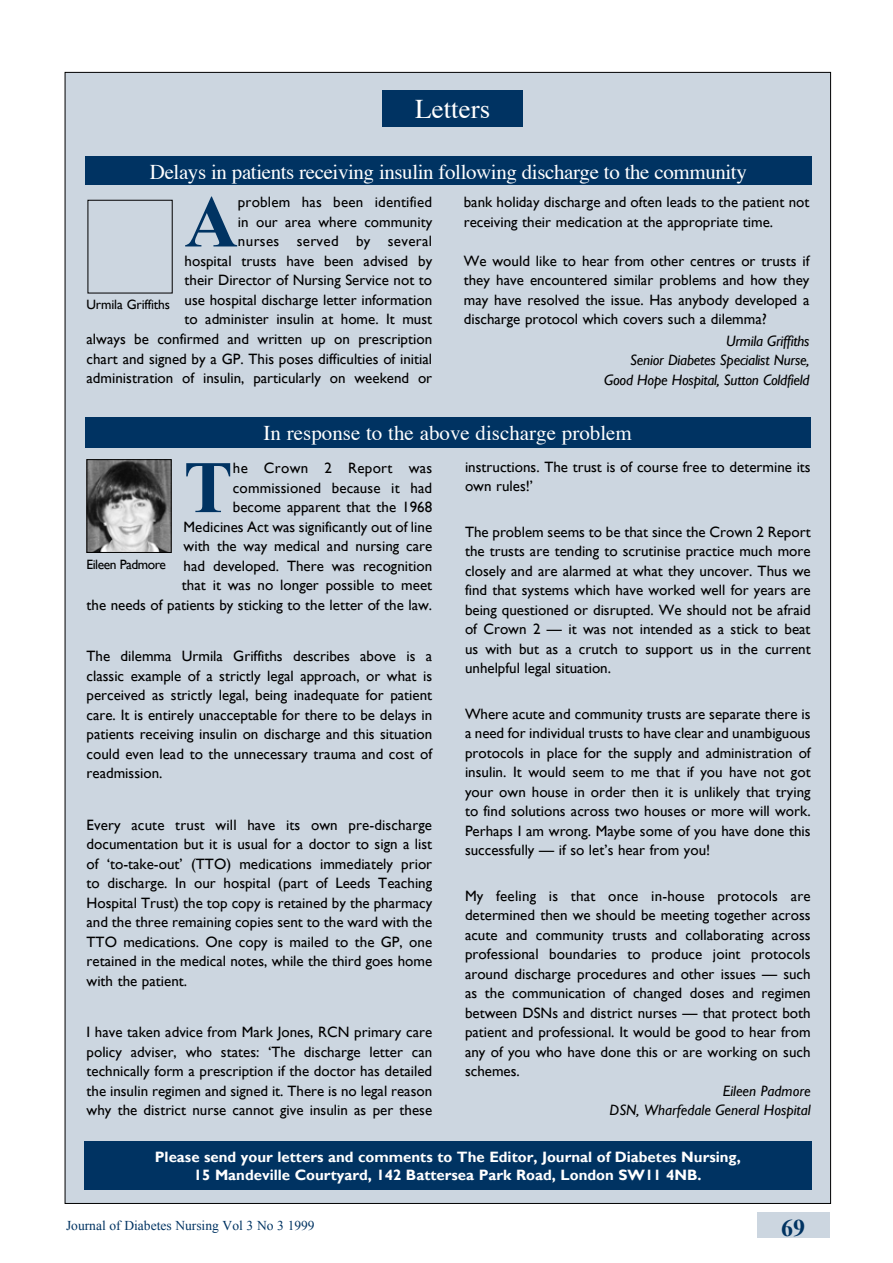
<style>
.page{position:relative;width:893px;height:1263px;background:#fff}
.page>*{position:absolute;margin:0;border:0;box-sizing:border-box;transform-origin:0 0}
.t1{font:700 73.95px "Times New Roman";color:#003362}
.t2{font:27px "Times";color:#fff}
.t3{font:700 24px "Times New Roman";color:#003362}
.t4{font:21px "Times";letter-spacing:-.02em;color:#fff}
.t5{font:21px "Times";color:#fff}
.t6{font:15px/19.5px "Gill Sans";color:#000;text-align:justify}
.t7{font:700 15px/18px "Gill Sans";color:#fff;text-align:center}
.t8{font:italic 15px/19.5px "Gill Sans";letter-spacing:-.015em;color:#000;text-align:right}
.t9{font:13.5px "Times New Roman";color:#003362}
.t10{font:13.5px "Gill Sans";letter-spacing:-.01em;color:#000}
.t11{font:13.5px "Gill Sans";letter-spacing:-.035em;color:#000}
</style>
<div class="page">
<div style="left:65px;top:72px;width:766px;height:1131px;background:#ccd6e0"></div>
<div style="left:757px;top:1212px;width:72px;height:25px;background:#ccd6e0"></div>
<div style="left:383px;top:90px;width:140px;height:36px;background:#003362"></div>
<div style="left:85px;top:417px;width:725px;height:30px;background:#003362"></div>
<div style="left:85px;top:157px;width:727px;height:28px;background:#003362"></div>
<img style="left:89px;top:461px;width:81px;height:90px">
<div style="left:87px;top:459px;width:85px;height:94px;border:1px solid #000"></div>
<div style="left:84px;top:1142px;width:728px;height:48px;background:#003362"></div>
<h2 class="t2" style="left:415px;top:84px;width:76px">Letters</h2>
<h3 class="t4" style="left:150px;top:152px;width:598px">Delays in patients receiving insulin following discharge to the community</h3>
<h1 class="t1" style="left:185px;top:171px;width:55px">A</h1>
<p class="t6" style="left:87px;top:192px;width:347px;text-align:right">problem has been identified<br>in our area where community<br>nurses served by several<br>hospital trusts have been advised by<br>their Director of Nursing Service not to<br>use hospital discharge letter information<br>to administer insulin at home. It must<br>always be confirmed and written up on prescription chart and signed by a GP. This poses difficulties of initial administration of insulin, particularly on weekend or</p>
<p class="t10" style="left:87px;top:297px;width:85px">Urmila Griffiths</p>
<p class="t6" style="left:464px;top:192px;width:347px">bank holiday discharge and often leads to the patient not receiving their medication at the appropriate time.</p>
<p class="t6" style="left:464px;top:251px;width:347px">We would like to hear from other centres or trusts if they have encountered similar problems and how they may have resolved the issue. Has anybody developed a discharge protocol which covers such a dilemma?</p>
<p class="t8" style="left:604px;top:331px;width:207px">Urmila Griffiths<br>Senior Diabetes Specialist Nurse,<br>Good Hope Hospital, Sutton Coldfield</p>
<h3 class="t5" style="left:264px;top:413px;width:370px">In response to the above discharge problem</h3>
<p class="t6" style="left:87px;top:458px;width:347px;text-align:right">he Crown 2 Report was<br>commissioned because it had<br>become apparent that the 1968<br>Medicines Act was significantly out of line<br>with the way medical and nursing care<br>had developed. There was recognition<br>that it was no longer possible to meet<br>the needs of patients by sticking to the letter of the law.</p>
<p class="t6" style="left:87px;top:646px;width:347px">The dilemma Urmila Griffiths describes above is a classic example of a strictly legal approach, or what is perceived as strictly legal, being inadequate for patient care. It is entirely unacceptable for there to be delays in patients receiving insulin on discharge and this situation could even lead to the unnecessary trauma and cost of readmission.</p>
<h1 class="t1" style="left:184px;top:436px;width:51px">T</h1>
<p class="t11" style="left:87px;top:556px;width:81px">Eileen Padmore</p>
<p class="t6" style="left:87px;top:814px;width:347px">Every acute trust will have its own pre-discharge documentation but it is usual for a doctor to sign a list of ‘to-take-out’ (TTO) medications immediately prior to discharge. In our hospital (part of Leeds Teaching Hospital Trust) the top copy is retained by the pharmacy and the three remaining copies sent to the ward with the TTO medications. One copy is mailed to the GP, one retained in the medical notes, while the third goes home with the patient.</p>
<p class="t6" style="left:87px;top:1022px;width:347px">I have taken advice from Mark Jones, RCN primary care policy adviser, who states: ‘The discharge letter can technically form a prescription if the doctor has detailed the insulin regimen and signed it. There is no legal reason why the district nurse cannot give insulin as per these</p>
<p class="t6" style="left:465px;top:457px;width:347px">instructions. The trust is of course free to determine its own rules!’</p>
<p class="t6" style="left:465px;top:522px;width:347px">The problem seems to be that since the Crown 2 Report the trusts are tending to scrutinise practice much more closely and are alarmed at what they uncover. Thus we find that systems which have worked well for years are being questioned or disrupted. We should not be afraid of Crown 2 — it was not intended as a stick to beat us with but as a crutch to support us in the current unhelpful legal situation.</p>
<p class="t6" style="left:465px;top:704px;width:347px">Where acute and community trusts are separate there is a need for individual trusts to have clear and unambiguous protocols in place for the supply and administration of insulin. It would seem to me that if you have not got your own house in order then it is unlikely that trying to find solutions across two houses or more will work.<br>Perhaps I am wrong. Maybe some of you have done this successfully — if so let’s hear from you!</p>
<p class="t6" style="left:465px;top:886px;width:347px">My feeling is that once in-house protocols are determined then we should be meeting together across acute and community trusts and collaborating across professional boundaries to produce joint protocols around discharge procedures and other issues — such as the communication of changed doses and regimen between DSNs and district nurses — that protect both patient and professional. It would be good to hear from any of you who have done this or are working on such schemes.</p>
<p class="t8" style="left:610px;top:1081px;width:203px">Eileen Padmore<br>DSN, Wharfedale General Hospital</p>
<p class="t7" style="left:155px;top:1148px;width:587px">Please send your letters and comments to The Editor, Journal of Diabetes Nursing,<br>15 Mandeville Courtyard, 142 Battersea Park Road, London SW11 4NB.</p>
<p class="t9" style="left:66px;top:1216px;width:250px">Journal of Diabetes Nursing Vol 3 No 3 1999</p>
<h3 class="t3" style="left:781px;top:1211px;width:25px">69</h3>
</div>
